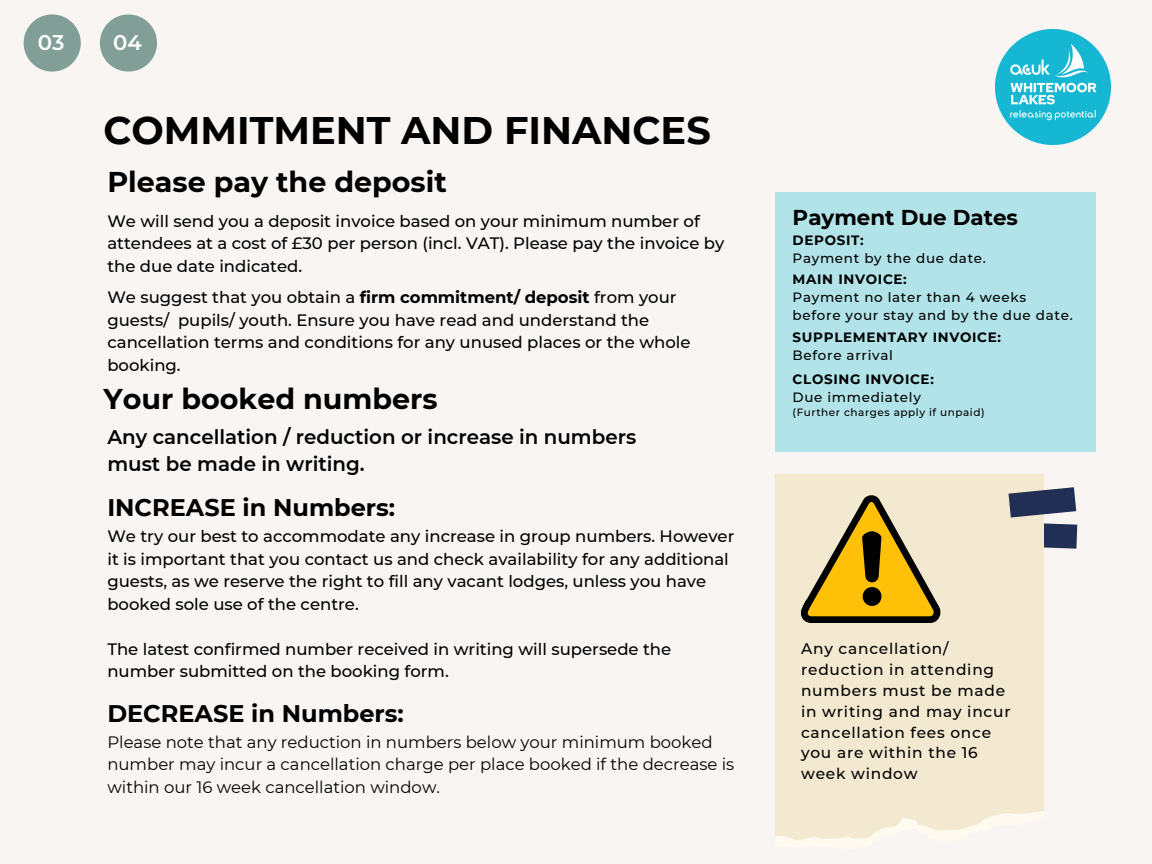
<style>
.page{position:relative;width:1152px;height:864px;background:#f9f5f2}
.page>*{position:absolute;margin:0;border:0;box-sizing:border-box;transform-origin:0 0}
.t1{font:700 38.4px "Montserrat";color:#000}
.t2{font:700 28.5px "Montserrat";color:#000}
.t3{font:700 24px "Montserrat";color:#000}
.t4{font:700 21.45px "Montserrat";color:#000}
.t5{font:600 21.3px "Montserrat";color:#fff}
.t6{font:600 19.8px/27px "Montserrat";color:#000}
.t7{font:500 16.5px/22.5px "Montserrat";color:#000}
.t8{font:16.5px/22.5px "Montserrat";color:#000}
.t9{font:500 15.45px/20.9px "Montserrat";letter-spacing:.05em;color:#000}
.t10{font:500 13.5px/18px "Montserrat";letter-spacing:.05em;color:#000}
.t11{font:700 13.5px/18px "Montserrat";letter-spacing:.05em;color:#000}
.t12{font:500 10.5px "Montserrat";letter-spacing:.05em;color:#000}
.s1{font-weight:700}
.s2{font-weight:500}
</style>
<div class="page">
<svg style="left:24px;top:14px;width:57px;height:58px"></svg>
<img style="left:996px;top:29px;width:114px;height:115px">
<div style="left:775px;top:474px;width:269px;height:337px;background:#f3e8d0"></div>
<svg style="left:1009px;top:487px;width:68px;height:62px;background:#7d818d"></svg>
<svg style="left:775px;top:811px;width:266px;height:29px"></svg>
<svg style="left:801px;top:497px;width:139px;height:125px;background:#c4a857"></svg>
<div style="left:775px;top:192px;width:321px;height:259px;background:#b1e3e9"></div>
<svg style="left:100px;top:14px;width:57px;height:58px"></svg>
<p class="t5" style="left:38px;top:29px;width:28px">03</p>
<h6 class="t5" style="left:113px;top:29px;width:30px">04</h6>
<p class="t1" style="left:103px;top:107px;width:609px">COMMITMENT AND FINANCES</p>
<p class="t2" style="left:107px;top:164px;width:341px">Please pay the deposit</p>
<p class="t7" style="left:107px;top:209px;width:618px">We will send you a deposit invoice based on your minimum number of attendees at a cost of £30 per person (incl. VAT). Please pay the invoice by the due date indicated.</p>
<h2 class="t7" style="left:107px;top:286px;width:585px">We suggest that you obtain a <span class="s1">firm commitment/ deposit</span> from your guests/ pupils/ youth. Ensure you have read and understand the cancellation terms and conditions for any unused places or the whole booking.</h2>
<p class="t2" style="left:103px;top:381px;width:336px">Your booked numbers</p>
<h1 class="t6" style="left:107px;top:423px;width:530px">Any cancellation / reduction or increase in numbers must be made in writing.</h1>
<p class="t3" style="left:107px;top:493px;width:289px">INCREASE in Numbers:</p>
<p class="t7" style="left:107px;top:525px;width:629px">We try our best to accommodate any increase in group numbers. However it is important that you contact us and check availability for any additional guests, as we reserve the right to fill any vacant lodges, unless you have booked sole use of the centre.</p>
<p class="t7" style="left:107px;top:638px;width:565px">The latest confirmed number received in writing will supersede the number submitted on the booking form.</p>
<h2 class="t3" style="left:107px;top:698px;width:298px">DECREASE in Numbers:</h2>
<h2 class="t8" style="left:107px;top:730px;width:628px">Please note that any reduction in numbers below your minimum booked number may incur a cancellation charge per place booked if the decrease is within our 16 week cancellation window.</h2>
<p class="t4" style="left:793px;top:205px;width:227px">Payment Due Dates</p>
<p class="t10" style="left:793px;top:231px;width:195px"><span class="s1">DEPOSIT:<br></span>Payment by the due date.</p>
<h5 class="t10" style="left:793px;top:270px;width:282px"><span class="s1">MAIN INVOICE:<br></span>Payment no later than 4 weeks before your stay and by the due date.</h5>
<p class="t11" style="left:793px;top:329px;width:210px">SUPPLEMENTARY INVOICE:<br><span class="s2">Before arrival</span></p>
<h3 class="t11" style="left:793px;top:370px;width:143px">CLOSING INVOICE:</h3>
<h6 class="t10" style="left:793px;top:389px;width:130px">Due immediately</h6>
<h6 class="t12" style="left:793px;top:406px;width:193px">(Further charges apply if unpaid)</h6>
<p class="t9" style="left:801px;top:638px;width:211px">Any cancellation/ reduction in attending numbers must be made in writing and may incur cancellation fees once you are within the 16 week window</p>
</div>
